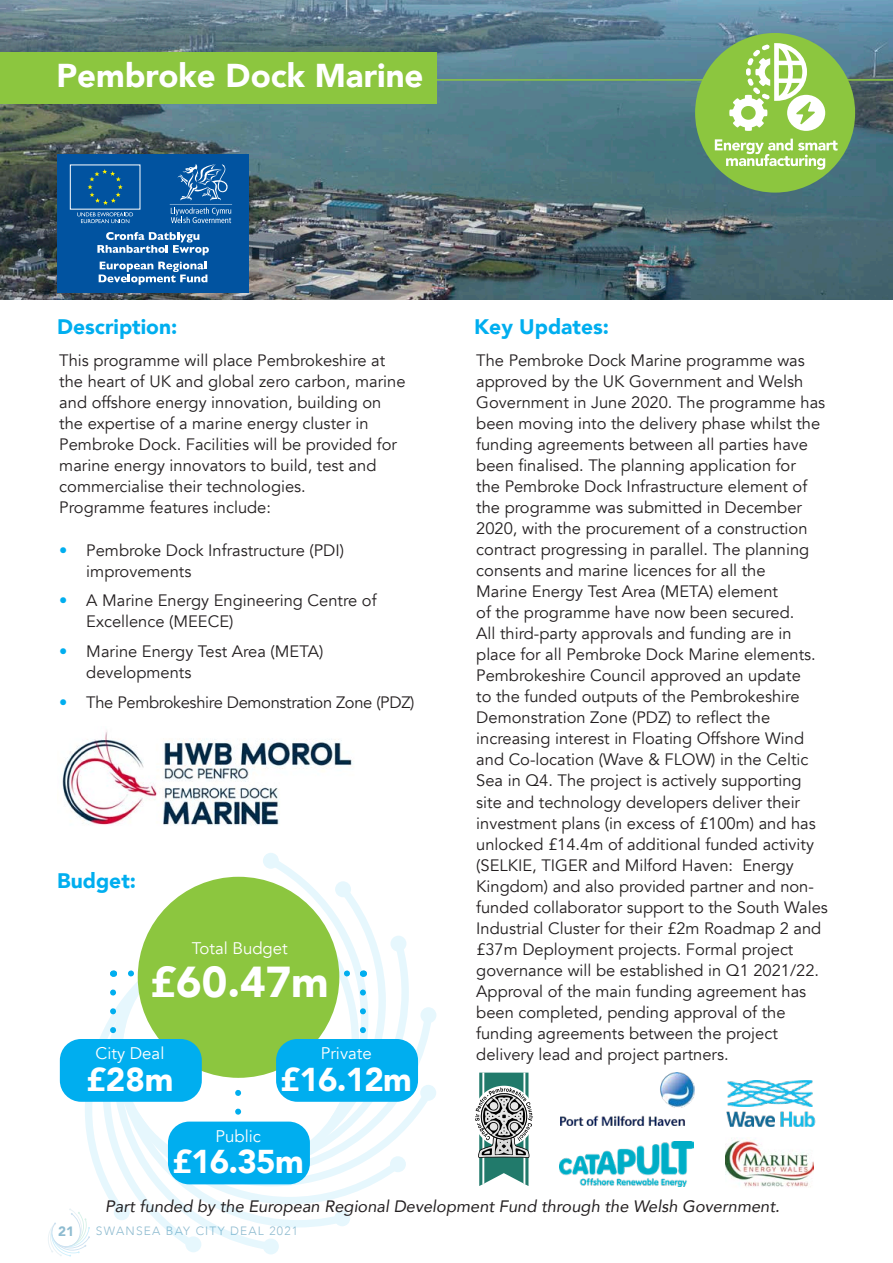
<style>
.page{position:relative;width:893px;height:1263px;background:#fff}
.page>*{position:absolute;margin:0;border:0;box-sizing:border-box;transform-origin:0 0}
.Tablebody2{font:900 43.2px "Avenir";color:#fff}
.Tablebody2-2{font:900 33px "Avenir";color:#fff}
.t1{font:900 21px "Avenir";color:#00aeef}
.Tablebody2-3{font:16.8px "Avenir";color:#fff}
.t2{font:16.5px/21px "Avenir";color:#231f20}
.t3{font:italic 16.5px "Avenir";color:#231f20}
.t4{font:16.5px "Avenir";letter-spacing:-.02em;color:#231f20}
.t5{font:900 13.5px "Avenir";color:#8ebbd0}
.t6{font:300 12px "Avenir";letter-spacing:.1em;color:#8ebbd0}
.s1{color:#00aeef}
</style>
<div class="page">
<img style="left:0;top:0;width:893px;height:299px">
<div style="left:263px;top:853px;width:16px;height:16px;background:#e6f7fd;border-radius:50%"></div>
<div style="left:420px;top:1007px;width:16px;height:16px;background:#e6f7fd;border-radius:50%"></div>
<div style="left:420px;top:1085px;width:16px;height:16px;background:#e6f7fd;border-radius:50%"></div>
<hr style="left:283px;top:79px;width:610px;height:2px;background:#8cc63f">
<div style="left:0;top:52px;width:436px;height:51px;background:#8cc63f"></div>
<svg style="left:48px;top:858px;width:385px;height:398px"></svg>
<div style="left:138px;top:877px;width:201px;height:201px;background:#8cc63f;border-radius:50%"></div>
<div style="left:60px;top:1039px;width:142px;height:63px;background:#00aeef;border-radius:21px"></div>
<div style="left:276px;top:1039px;width:142px;height:63px;background:#00aeef;border-radius:21px"></div>
<div style="left:168px;top:1121px;width:142px;height:63px;background:#00aeef;border-radius:21px"></div>
<svg style="left:475px;top:1072px;width:58px;height:114px"></svg>
<img style="left:560px;top:1072px;width:134px;height:53px">
<img style="left:62px;top:731px;width:291px;height:95px">
<img style="left:725px;top:1138px;width:88px;height:49px">
<img style="left:559px;top:1142px;width:134px;height:44px">
<img style="left:727px;top:1080px;width:86px;height:26px">
<img style="left:726px;top:1111px;width:90px;height:16px">
<div style="left:695px;top:33px;width:160px;height:160px;background:#8cc63f;border-radius:50%"></div>
<svg style="left:715px;top:139px;width:123px;height:31px"></svg>
<svg style="left:729px;top:43px;width:96px;height:88px"></svg>
<div style="left:57px;top:154px;width:192px;height:138px;background:#0153a0"></div>
<svg style="left:170px;top:164px;width:62px;height:59px"></svg>
<svg style="left:88px;top:169px;width:35px;height:36px"></svg>
<svg style="left:77px;top:212px;width:56px;height:11px"></svg>
<svg style="left:97px;top:232px;width:112px;height:23px"></svg>
<svg style="left:99px;top:261px;width:108px;height:24px"></svg>
<p class="Tablebody2-2" style="left:56px;top:47px;width:369px">Pembroke Dock Marine</p>
<p class="t1" style="left:57px;top:308px;width:122px">Description:</p>
<p class="t2" style="left:59px;top:350px;width:348px">This programme will place Pembrokeshire at the heart of UK and global zero carbon, marine and offshore energy innovation, building on the expertise of a marine energy cluster in Pembroke Dock. Facilities will be provided for marine energy innovators to build, test and commercialise their technologies.</p>
<p class="t2" style="left:59px;top:497px;width:213px">Programme features include:</p>
<p class="t2" style="left:86px;top:540px;width:259px;text-indent:-27px"><span class="s1">•</span> Pembroke Dock Infrastructure (PDI) improvements</p>
<p class="t2" style="left:86px;top:591px;width:292px;text-indent:-27px"><span class="s1">•</span> A Marine Energy Engineering Centre of<br>Excellence (MEECE)</p>
<p class="t2" style="left:86px;top:641px;width:239px;text-indent:-27px"><span class="s1">•</span> Marine Energy Test Area (META) developments</p>
<p class="t4" style="left:59px;top:692px;width:357px"><span class="s1">•</span> The Pembrokeshire Demonstration Zone (PDZ)</p>
<p class="t1" style="left:57px;top:863px;width:80px">Budget:</p>
<p class="Tablebody2-3" style="left:192px;top:938px;width:98px">Total Budget</p>
<p class="Tablebody2" style="left:151px;top:945px;width:180px">£60.47m</p>
<p class="Tablebody2-3" style="left:96px;top:1043px;width:70px">City Deal</p>
<p class="Tablebody2-2" style="left:86px;top:1051px;width:89px">£28m</p>
<p class="Tablebody2-3" style="left:321px;top:1043px;width:52px">Private</p>
<p class="Tablebody2-2" style="left:281px;top:1051px;width:133px">£16.12m</p>
<p class="Tablebody2-3" style="left:215px;top:1126px;width:47px">Public</p>
<p class="Tablebody2-2" style="left:173px;top:1133px;width:133px">£16.35m</p>
<p class="t1" style="left:474px;top:308px;width:136px">Key Updates:</p>
<p class="t2" style="left:476px;top:350px;width:353px">The Pembroke Dock Marine programme was approved by the UK Government and Welsh Government in June 2020. The programme has been moving into the delivery phase whilst the funding agreements between all parties have been finalised. The planning application for<br>the Pembroke Dock Infrastructure element of the programme was submitted in December 2020, with the procurement of a construction contract progressing in parallel. The planning consents and marine licences for all the<br>Marine Energy Test Area (META) element<br>of the programme have now been secured.<br>All third-party approvals and funding are in place for all Pembroke Dock Marine elements.<br>Pembrokeshire Council approved an update<br>to the funded outputs of the Pembrokeshire Demonstration Zone (PDZ) to reflect the increasing interest in Floating Offshore Wind and Co-location (Wave &amp; FLOW) in the Celtic Sea in Q4. The project is actively supporting site and technology developers deliver their investment plans (in excess of £100m) and has unlocked £14.4m of additional funded activity (SELKIE, TIGER and Milford Haven: Energy Kingdom) and also provided partner and non&shy;funded collaborator support to the South Wales Industrial Cluster for their £2m Roadmap 2 and £37m Deployment projects. Formal project governance will be established in Q1 2021/22.<br>Approval of the main funding agreement has been completed, pending approval of the funding agreements between the project delivery lead and project partners.</p>
<p class="t3" style="left:105px;top:1196px;width:676px">Part funded by the European Regional Development Fund through the Welsh Government.</p>
<p class="t5" style="left:58px;top:1219px;width:17px">21</p>
<p class="t6" style="left:96px;top:1224px;width:204px">SWANSEA BAY CITY DEAL 2021</p>
</div>
